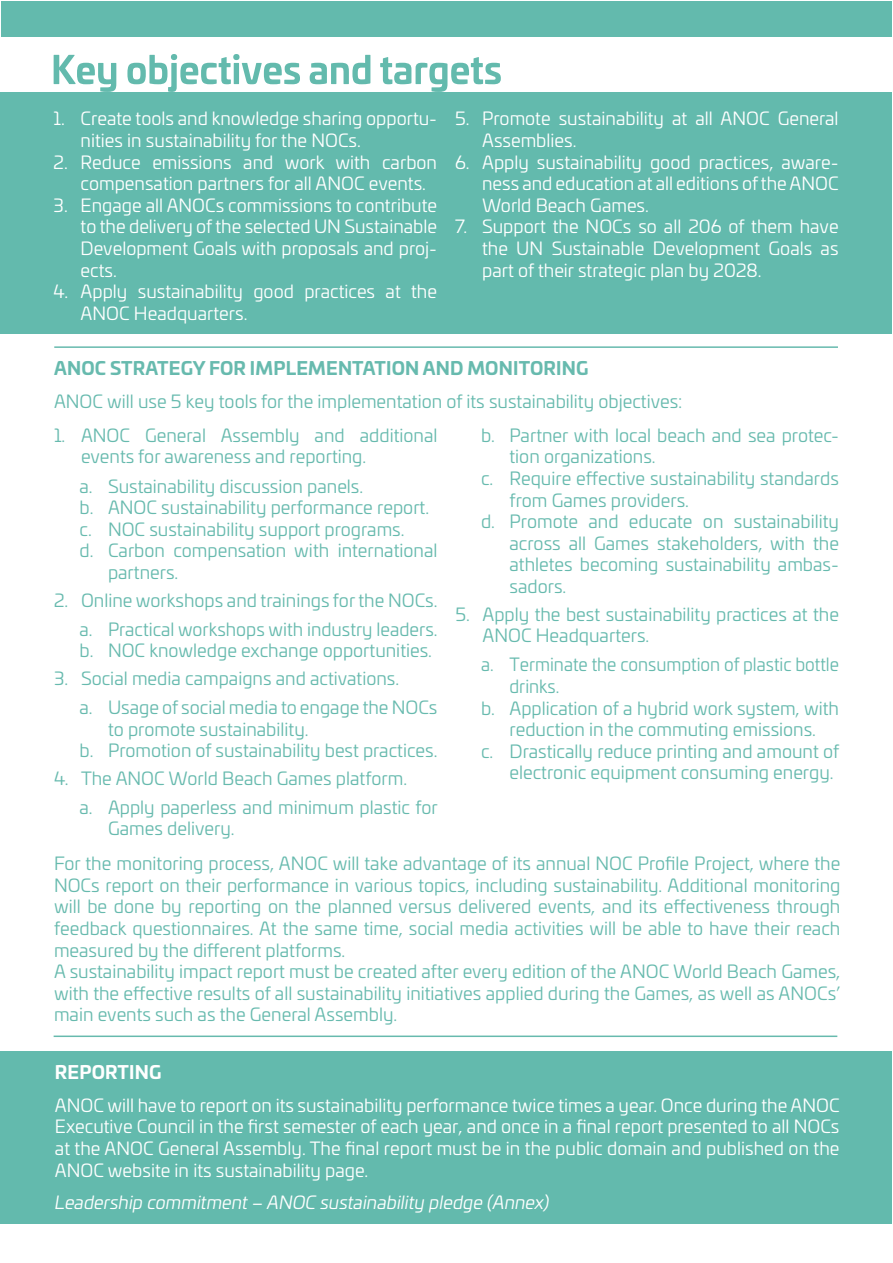
<style>
.page{position:relative;width:893px;height:1263px;background:#fff}
.page>*{position:absolute;margin:0;border:0;box-sizing:border-box;transform-origin:0 0}
.t1{font:18px/21.6px "Univia Pro";color:#67baae}
.t2{font:18px/21.6px "Univia Pro";color:#fff}
.t3{font:italic 18px "Univia Pro";color:#fff}
.t4{font:18px/21.6px "Univia Pro";color:#67baae;scale:.96 1}
.t5{font:700 18px "Univia Pro";letter-spacing:.01em;color:#67baae}
.t6{font:700 18px "Univia Pro";letter-spacing:.01em;color:#fff}
</style>
<div class="page">
<div style="left:0;top:1051px;width:892px;height:173px;background:#63baad"></div>
<div style="left:0;top:92px;width:892px;height:241px;background:#63baad"></div>
<div style="left:1px;top:1px;width:890px;height:35px;background:#63baad"></div>
<svg style="left:54px;top:54px;width:447px;height:38px"></svg>
<hr style="left:54px;top:1035px;width:783px;height:2px;background:#67baae">
<hr style="left:54px;top:346px;width:784px;height:2px;background:#67baae">
<p class="t2" style="left:81px;top:107px;width:358px;text-indent:-27px">1. Create tools and knowledge sharing opportu&shy;nities in sustainability for the NOCs.</p>
<p class="t2" style="left:81px;top:150px;width:358px;text-indent:-27px">2. Reduce emissions and work with carbon compensation partners for all ANOC events.</p>
<p class="t2" style="left:81px;top:194px;width:358px;text-align:justify;text-indent:-27px">3. Engage all ANOCs commissions to contribute to the delivery of the selected UN Sustainable Development Goals with proposals and proj&shy;ects.</p>
<p class="t2" style="left:81px;top:280px;width:358px;text-indent:-27px">4. Apply sustainability good practices at the<br>ANOC Headquarters.</p>
<p class="t2" style="left:482px;top:107px;width:358px;text-indent:-27px">5. Promote sustainability at all ANOC General<br>Assemblies.</p>
<p class="t2" style="left:482px;top:150px;width:358px;text-align:justify;text-indent:-27px">6. Apply sustainability good practices, aware&shy;ness and education at all editions of the ANOC World Beach Games.</p>
<p class="t2" style="left:482px;top:215px;width:358px;text-align:justify;text-indent:-27px">7. Support the NOCs so all 206 of them have the UN Sustainable Development Goals as part of their strategic plan by 2028.</p>
<p class="t5" style="left:54px;top:354px;width:536px">ANOC STRATEGY FOR IMPLEMENTATION AND MONITORING</p>
<p class="t1" style="left:54px;top:389px;width:630px">ANOC will use 5 key tools for the implementation of its sustainability objectives:</p>
<p class="t1" style="left:81px;top:424px;width:358px;text-indent:-27px">1. ANOC General Assembly and additional events for awareness and reporting.</p>
<p class="t1" style="left:80px;top:474px;width:285px">a. Sustainability discussion panels.</p>
<p class="t1" style="left:80px;top:496px;width:351px">b. ANOC sustainability performance report.</p>
<p class="t1" style="left:80px;top:517px;width:327px">c. NOC sustainability support programs.</p>
<p class="t1" style="left:108px;top:539px;width:331px;text-indent:-28px">d. Carbon compensation with international partners.</p>
<p class="t1" style="left:54px;top:588px;width:385px">2. Online workshops and trainings for the NOCs.</p>
<p class="t1" style="left:80px;top:617px;width:359px">a. Practical workshops with industry leaders.</p>
<p class="t1" style="left:80px;top:639px;width:354px">b. NOC knowledge exchange opportunities.</p>
<p class="t1" style="left:54px;top:667px;width:347px">3. Social media campaigns and activations.</p>
<p class="t1" style="left:108px;top:696px;width:331px;text-indent:-28px">a. Usage of social media to engage the NOCs to promote sustainability.</p>
<p class="t1" style="left:80px;top:739px;width:359px">b. Promotion of sustainability best practices.</p>
<p class="t1" style="left:54px;top:766px;width:355px">4. The ANOC World Beach Games platform.</p>
<p class="t1" style="left:108px;top:796px;width:331px;text-indent:-28px">a. Apply paperless and minimum plastic for<br>Games delivery.</p>
<p class="t1" style="left:509px;top:424px;width:331px;text-indent:-28px">b. Partner with local beach and sea protec&shy;tion organizations.</p>
<p class="t1" style="left:509px;top:467px;width:331px;text-indent:-28px">c. Require effective sustainability standards from Games providers.</p>
<p class="t1" style="left:509px;top:510px;width:331px;text-align:justify;text-indent:-28px">d. Promote and educate on sustainability across all Games stakeholders, with the athletes becoming sustainability ambas&shy;sadors.</p>
<p class="t1" style="left:482px;top:602px;width:358px;text-indent:-27px">5. Apply the best sustainability practices at the<br>ANOC Headquarters.</p>
<p class="t4" style="left:509px;top:653px;width:345px;text-indent:-28px">a. Terminate the consumption of plastic bottle drinks.</p>
<p class="t1" style="left:481px;top:696px;width:359px;text-align:center">b. Application of a hybrid work system, with reduction in the commuting emissions.</p>
<p class="t1" style="left:509px;top:739px;width:331px;text-indent:-28px">c. Drastically reduce printing and amount of electronic equipment consuming energy.</p>
<p class="t1" style="left:54px;top:852px;width:788px;text-align:justify">For the monitoring process, ANOC will take advantage of its annual NOC Profile Project, where the NOCs report on their performance in various topics, including sustainability. Additional monitoring will be done by reporting on the planned versus delivered events, and its effectiveness through feedback questionnaires. At the same time, social media activities will be able to have their reach measured by the different platforms.</p>
<p class="t1" style="left:54px;top:960px;width:788px;text-align:justify">A sustainability impact report must be created after every edition of the ANOC World Beach Games, with the effective results of all sustainability initiatives applied during the Games, as well as ANOCs’ main events such as the General Assembly.</p>
<p class="t6" style="left:55px;top:1058px;width:108px">REPORTING</p>
<p class="t2" style="left:55px;top:1093px;width:786px;text-align:justify">ANOC will have to report on its sustainability performance twice times a year. Once during the ANOC Executive Council in the first semester of each year, and once in a final report presented to all NOCs at the ANOC General Assembly. The final report must be in the public domain and published on the ANOC website in its sustainability page.</p>
<p class="t3" style="left:55px;top:1189px;width:496px">Leadership commitment – ANOC sustainability pledge (Annex)</p>
</div>
